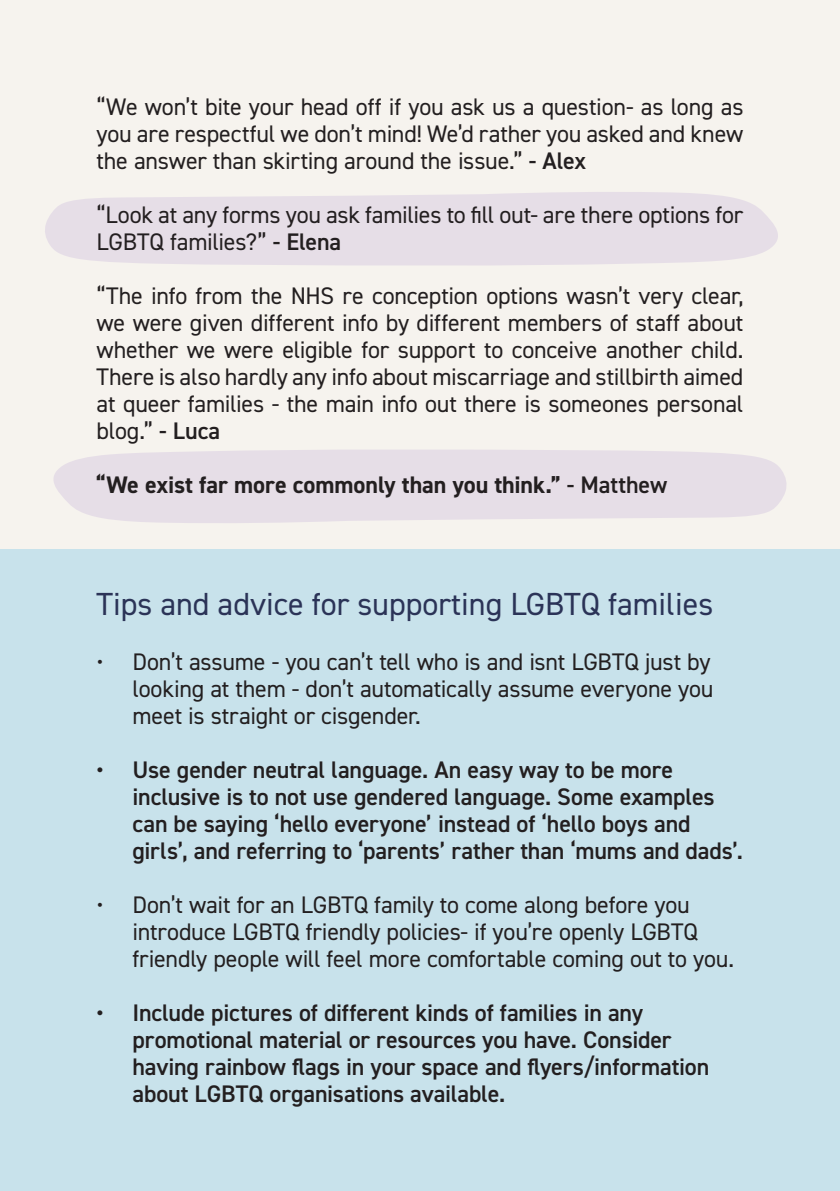
<style>
.page{position:relative;width:840px;height:1191px;background:#fff}
.page>*{position:absolute;margin:0;border:0;box-sizing:border-box;transform-origin:0 0}
.t1{font:32px "DIN2014";color:#2b3357}
.t2{font:24px/27px "DIN2014";letter-spacing:-.01em;color:#231f20}
.t3{font:600 24px/27px "DIN2014";letter-spacing:-.005em;color:#231f20}
.t4{font:700 24px "DIN2014";letter-spacing:-.005em;color:#231f20}
.s1{font-weight:600}
</style>
<div class="page">
<div style="left:0;top:0;width:839px;height:1191px;background:#f6f3ee"></div>
<svg style="left:53px;top:450px;width:734px;height:73px;background:#e7dfe7"></svg>
<div style="left:0;top:549px;width:839px;height:642px;background:#c8e2eb"></div>
<svg style="left:45px;top:192px;width:733px;height:74px;background:#e7e0e7"></svg>
<p class="t2" style="left:96px;top:93px;width:648px;text-align:justify">“We won’t bite your head off if you ask us a question- as long as you are respectful we don’t mind! We’d rather you asked and knew the answer than skirting around the issue.” <span class="s1">- Alex</span></p>
<p class="t2" style="left:96px;top:201px;width:648px">“Look at any forms you ask families to fill out- are there options for<br>LGBTQ families?” <span class="s1">- Elena</span></p>
<p class="t2" style="left:96px;top:282px;width:648px;text-align:justify">“The info from the NHS re conception options wasn’t very clear, we were given different info by different members of staff about whether we were eligible for support to conceive another child.<br>There is also hardly any info about miscarriage and stillbirth aimed at queer families - the main info out there is someones personal blog.” <span class="s1">- Luca</span></p>
<p class="t4" style="left:96px;top:469px;width:572px">“We exist far more commonly than you think.” <span class="s1">- Matthew</span></p>
<p class="t1" style="left:96px;top:584px;width:618px">Tips and advice for supporting LGBTQ families</p>
<p class="t2" style="left:132px;top:647px;width:582px;text-indent:-36px">• Don’t assume - you can’t tell who is and isnt LGBTQ just by looking at them - don’t automatically assume everyone you meet is straight or cisgender.</p>
<p class="t3" style="left:132px;top:755px;width:611px;text-indent:-36px">• Use gender neutral language. An easy way to be more inclusive is to not use gendered language. Some examples can be saying ‘hello everyone’ instead of ‘hello boys and girls’, and referring to ‘parents’ rather than ‘mums and dads’.</p>
<p class="t2" style="left:132px;top:890px;width:602px;text-indent:-36px">• Don’t wait for an LGBTQ family to come along before you introduce LGBTQ friendly policies- if you’re openly LGBTQ friendly people will feel more comfortable coming out to you.</p>
<p class="t3" style="left:132px;top:998px;width:578px;text-indent:-36px">• Include pictures of different kinds of families in any promotional material or resources you have. Consider having rainbow flags in your space and flyers/information about LGBTQ organisations available.</p>
</div>
